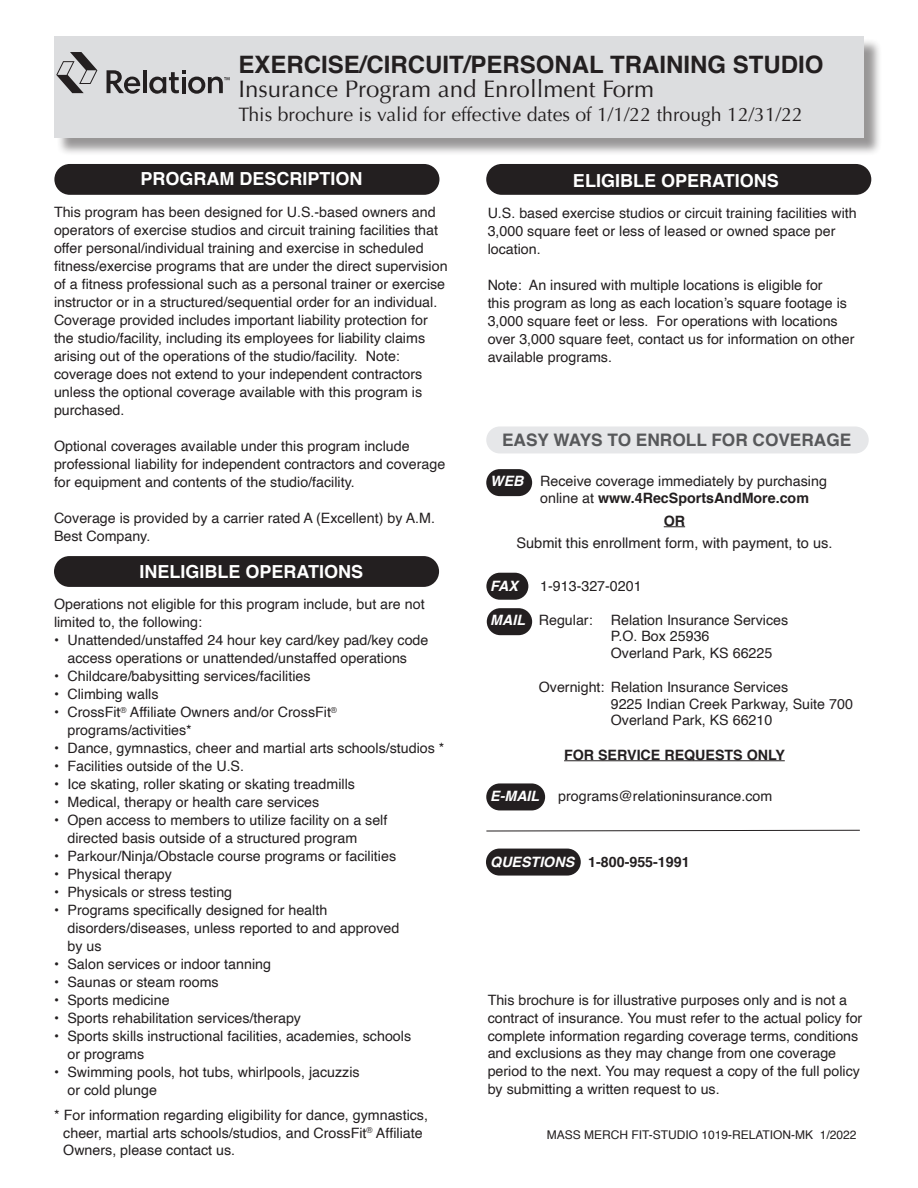
<style>
.page{position:relative;width:918px;height:1188px;background:#fff}
.page>*{position:absolute;margin:0;border:0;box-sizing:border-box;transform-origin:0 0}
.t1{font:700 24px "Helvetica";color:#231f20}
.t2{font:24px "Optima";color:#231f20}
.t3{font:19.5px "Optima";color:#231f20}
.t4{font:700 18px "Helvetica";color:#fff}
.t5{font:700 17.25px "Helvetica";color:#57585a}
.t6{font:14.7px "Helvetica";color:#231f20}
.t7{font:14.25px/18px "Helvetica";color:#231f20}
.t8{font:700 14.25px "Helvetica";color:#231f20}
.t9{font:italic 700 14.25px "Helvetica";color:#fff}
.t10{font:12px "Helvetica";color:#231f20}
.s1{font-weight:700;font-style:italic;color:#fff}
.s2{font-weight:700}
.s3{font-style:italic;color:#fff}
</style>
<div class="page">
<div style="left:486px;top:164px;width:385px;height:31px;background:#231f20;border-radius:15px"></div>
<div style="left:54px;top:556px;width:385px;height:31px;background:#231f20;border-radius:15px"></div>
<div style="left:54px;top:164px;width:385px;height:31px;background:#231f20;border-radius:15px"></div>
<div style="left:56px;top:38px;width:827px;height:119px;background:#231f20;opacity:.47"></div>
<div style="left:54px;top:36px;width:810px;height:102px;background:#dcdddf"></div>
<div style="left:486px;top:426px;width:383px;height:27px;background:#e6e7e9;border-radius:13px"></div>
<div style="left:486px;top:469px;width:46px;height:27px;background:#231f20;border-radius:14px"></div>
<div style="left:486px;top:573px;width:42px;height:27px;background:#231f20;border-radius:14px"></div>
<div style="left:487px;top:608px;width:45px;height:27px;background:#231f20;border-radius:14px"></div>
<div style="left:486px;top:849px;width:95px;height:27px;background:#231f20;border-radius:14px"></div>
<div style="left:486px;top:783px;width:59px;height:27px;background:#231f20;border-radius:14px"></div>
<svg style="left:664px;top:526px;width:21px;height:1px"></svg>
<hr style="left:564px;top:760px;width:221px;height:1px;background:#231f20">
<svg style="left:486px;top:830px;width:374px;height:2px"></svg>
<svg style="left:107px;top:70px;width:33px;height:24px"></svg>
<hr style="left:143px;top:70px;width:4px;height:23px;background:#231f20">
<svg style="left:149px;top:70px;width:80px;height:24px"></svg>
<svg style="left:56px;top:52px;width:41px;height:41px"></svg>
<h1 class="t1" style="left:238px;top:45px;width:586px">EXERCISE/CIRCUIT/PERSONAL TRAINING STUDIO</h1>
<h1 class="t2" style="left:238px;top:75px;width:417px">Insurance Program and Enrollment Form</h1>
<h2 class="t3" style="left:238px;top:103px;width:566px">This brochure is valid for effective dates of 1/1/22 through 12/31/22</h2>
<p class="t4" style="left:140px;top:164px;width:224px">PROGRAM DESCRIPTION</p>
<p class="t7" style="left:54px;top:203px;width:395px">This program has been designed for U.S.-based owners and operators of exercise studios and circuit training facilities that offer personal/individual training and exercise in scheduled fitness/exercise programs that are under the direct supervision of a fitness professional such as a personal trainer or exercise instructor or in a structured/sequential order for an individual.<br>Coverage provided includes important liability protection for the studio/facility, including its employees for liability claims arising out of the operations of the studio/facility. Note: coverage does not extend to your independent contractors unless the optional coverage available with this program is purchased.</p>
<p class="t7" style="left:54px;top:437px;width:393px">Optional coverages available under this program include professional liability for independent contractors and coverage for equipment and contents of the studio/facility.</p>
<p class="t7" style="left:54px;top:509px;width:382px">Coverage is provided by a carrier rated A (Excellent) by A.M.<br>Best Company.</p>
<p class="t4" style="left:140px;top:557px;width:225px">INELIGIBLE OPERATIONS</p>
<p class="t7" style="left:54px;top:596px;width:372px">Operations not eligible for this program include, but are not limited to, the following:</p>
<p class="t7" style="left:54px;top:632px;width:376px;text-align:center">• Unattended/unstaffed 24 hour key card/key pad/key code access operations or unattended/unstaffed operations</p>
<p class="t7" style="left:54px;top:668px;width:258px">• Childcare/babysitting services/facilities</p>
<p class="t7" style="left:54px;top:686px;width:106px">• Climbing walls</p>
<p class="t7" style="left:67px;top:704px;width:271px;text-indent:-13px">• CrossFit<sup>®</sup> Affiliate Owners and/or CrossFit<sup>® </sup>programs/activities*</p>
<p class="t7" style="left:54px;top:740px;width:392px">• Dance, gymnastics, cheer and martial arts schools/studios *</p>
<p class="t7" style="left:54px;top:758px;width:192px">• Facilities outside of the U.S.</p>
<p class="t7" style="left:54px;top:776px;width:302px">• Ice skating, roller skating or skating treadmills</p>
<p class="t7" style="left:54px;top:794px;width:267px">• Medical, therapy or health care services</p>
<p class="t7" style="left:67px;top:812px;width:321px;text-indent:-13px">• Open access to members to utilize facility on a self directed basis outside of a structured program</p>
<p class="t7" style="left:54px;top:848px;width:344px">• Parkour/Ninja/Obstacle course programs or facilities</p>
<p class="t7" style="left:54px;top:866px;width:120px">• Physical therapy</p>
<p class="t7" style="left:54px;top:884px;width:180px">• Physicals or stress testing</p>
<p class="t7" style="left:67px;top:902px;width:333px;text-indent:-13px">• Programs specifically designed for health disorders/diseases, unless reported to and approved by us</p>
<p class="t7" style="left:54px;top:955px;width:219px">• Salon services or indoor tanning</p>
<p class="t7" style="left:54px;top:973px;width:166px">• Saunas or steam rooms</p>
<p class="t7" style="left:54px;top:991px;width:117px">• Sports medicine</p>
<p class="t7" style="left:54px;top:1009px;width:249px">• Sports rehabilitation services/therapy</p>
<p class="t7" style="left:67px;top:1027px;width:345px;text-indent:-13px">• Sports skills instructional facilities, academies, schools or programs</p>
<p class="t7" style="left:67px;top:1063px;width:294px;text-indent:-13px">• Swimming pools, hot tubs, whirlpools, jacuzzis or cold plunge</p>
<p class="t7" style="left:63px;top:1107px;width:366px;text-indent:-9px">* For information regarding eligibility for dance, gymnastics, cheer, martial arts schools/studios, and CrossFit<sup>®</sup> Affiliate<br>Owners, please contact us.</p>
<p class="t4" style="left:573px;top:166px;width:207px">ELIGIBLE OPERATIONS</p>
<p class="t7" style="left:488px;top:205px;width:371px">U.S. based exercise studios or circuit training facilities with<br>3,000 square feet or less of leased or owned space per location.</p>
<p class="t7" style="left:488px;top:277px;width:368px">Note: An insured with multiple locations is eligible for<br>this program as long as each location’s square footage is 3,000 square feet or less. For operations with locations over 3,000 square feet, contact us for information on other available programs.</p>
<p class="t5" style="left:502px;top:426px;width:351px">EASY WAYS TO ENROLL FOR COVERAGE</p>
<p class="t7" style="left:540px;top:473px;width:288px;line-height:17.1px;text-indent:-50px"><span class="s1">WEB</span> Receive coverage immediately by purchasing online at <span class="s2">www.4RecSportsAndMore.com</span></p>
<p class="t8" style="left:664px;top:509px;width:23px">OR</p>
<p class="t6" style="left:516px;top:532px;width:318px">Submit this enrollment form, with payment, to us.</p>
<p class="t9" style="left:490px;top:574px;width:29px">FAX</p>
<p class="t7" style="left:540px;top:577px;width:103px">1-913-327-0201</p>
<p class="t7" style="left:490px;top:611px;width:104px"><span class="s1">MAIL</span> Regular:</p>
<p class="t7" style="left:611px;top:612px;width:179px;line-height:16.5px">Relation Insurance Services<br>P.O. Box 25936<br>Overland Park, KS 66225</p>
<p class="t7" style="left:611px;top:679px;width:244px;line-height:16.5px;text-indent:-72px">Overnight: Relation Insurance Services<br>9225 Indian Creek Parkway, Suite 700<br>Overland Park, KS 66210</p>
<p class="t8" style="left:564px;top:743px;width:222px">FOR SERVICE REQUESTS ONLY</p>
<p class="t9" style="left:490px;top:784px;width:51px">E-MAIL</p>
<p class="t7" style="left:558px;top:787px;width:216px">programs@relationinsurance.com</p>
<p class="t8" style="left:490px;top:851px;width:201px"><span class="s3">QUESTIONS</span> 1-800-955-1991</p>
<p class="t7" style="left:488px;top:992px;width:376px">This brochure is for illustrative purposes only and is not a contract of insurance. You must refer to the actual policy for complete information regarding coverage terms, conditions and exclusions as they may change from one coverage period to the next. You may request a copy of the full policy by submitting a written request to us.</p>
<p class="t10" style="left:547px;top:1126px;width:311px">MASS MERCH FIT-STUDIO 1019-RELATION-MK 1/2022</p>
</div>
